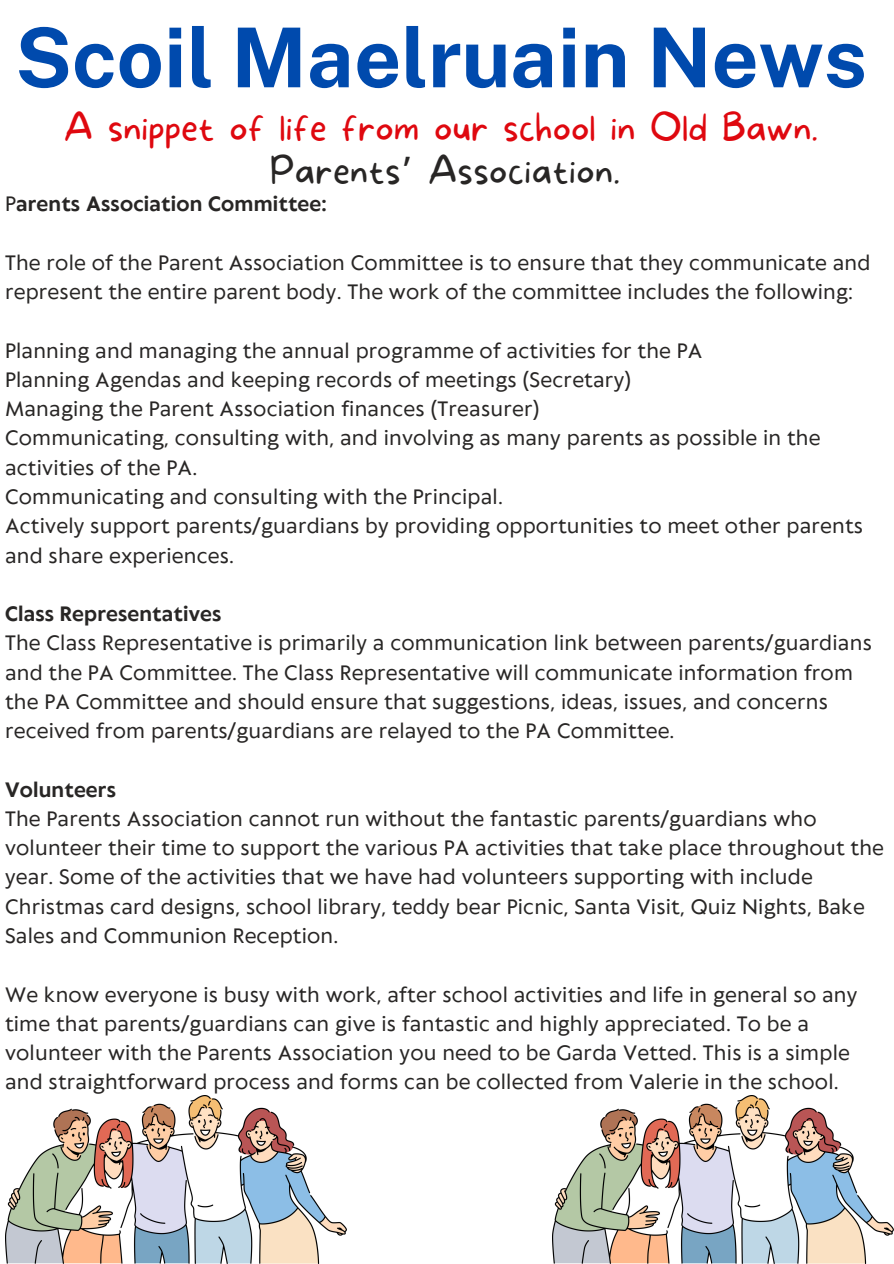
<style>
.page{position:relative;width:894px;height:1264px;background:#fff}
.page>*{position:absolute;margin:0;border:0;box-sizing:border-box;transform-origin:0 0}
.t1{font:700 82.5px "Public Sans";color:#004aad}
.t2{font:100 37.5px "More Sugar";color:#df080f}
.t3{font:100 37.35px "More Sugar";letter-spacing:.01em;color:#282625}
.t4{font:19.5px/29.2px "Klein Text";letter-spacing:.01em;color:#282625}
.t5{font:700 19.5px "Klein Text";letter-spacing:.01em;color:#282625}
.s1{font-family:"Noto Sans Gurmukhi";font-weight:400}
.s2{font-weight:400}
</style>
<div class="page">
<img style="left:5px;top:1095px;width:341px;height:168px">
<img style="left:552px;top:1095px;width:341px;height:168px">
<p class="t1" style="left:15px;top:9px;width:853px">Scoil Maelruain News</p>
<p class="t2" style="left:64px;top:105px;width:755px">A snippet of life from our school in Old Bawn.</p>
<p class="t3" style="left:270px;top:148px;width:351px">Parents<span class="s1">’</span> Association.</p>
<h2 class="t5" style="left:5px;top:194px;width:323px"><span class="s2">P</span>arents Association Committee:</h2>
<h2 class="t4" style="left:5px;top:249px;width:866px">The role of the Parent Association Committee is to ensure that they communicate and represent the entire parent body. The work of the committee includes the following:</h2>
<p class="t4" style="left:5px;top:337px;width:698px">Planning and managing the annual programme of activities for the PA</p>
<p class="t4" style="left:5px;top:366px;width:627px">Planning Agendas and keeping records of meetings (Secretary)</p>
<p class="t4" style="left:5px;top:396px;width:536px">Managing the Parent Association finances (Treasurer)</p>
<p class="t4" style="left:5px;top:425px;width:816px">Communicating, consulting with, and involving as many parents as possible in the</p>
<p class="t4" style="left:5px;top:454px;width:194px">activities of the PA.</p>
<p class="t4" style="left:5px;top:483px;width:499px">Communicating and consulting with the Principal.</p>
<p class="t4" style="left:5px;top:513px;width:859px">Actively support parents/guardians by providing opportunities to meet other parents and share experiences.</p>
<p class="t5" style="left:5px;top:604px;width:218px">Class Representatives</p>
<p class="t4" style="left:5px;top:630px;width:868px">The Class Representative is primarily a communication link between parents/guardians and the PA Committee. The Class Representative will communicate information from the PA Committee and should ensure that suggestions, ideas, issues, and concerns received from parents/guardians are relayed to the PA Committee.</p>
<p class="t5" style="left:5px;top:779px;width:112px">Volunteers</p>
<p class="t4" style="left:5px;top:805px;width:880px">The Parents Association cannot run without the fantastic parents/guardians who volunteer their time to support the various PA activities that take place throughout the year. Some of the activities that we have had volunteers supporting with include Christmas card designs, school library, teddy bear Picnic, Santa Visit, Quiz Nights, Bake Sales and Communion Reception.</p>
<p class="t4" style="left:5px;top:981px;width:853px">We know everyone is busy with work, after school activities and life in general so any time that parents/guardians can give is fantastic and highly appreciated. To be a volunteer with the Parents Association you need to be Garda Vetted. This is a simple and straightforward process and forms can be collected from Valerie in the school.</p>
</div>
